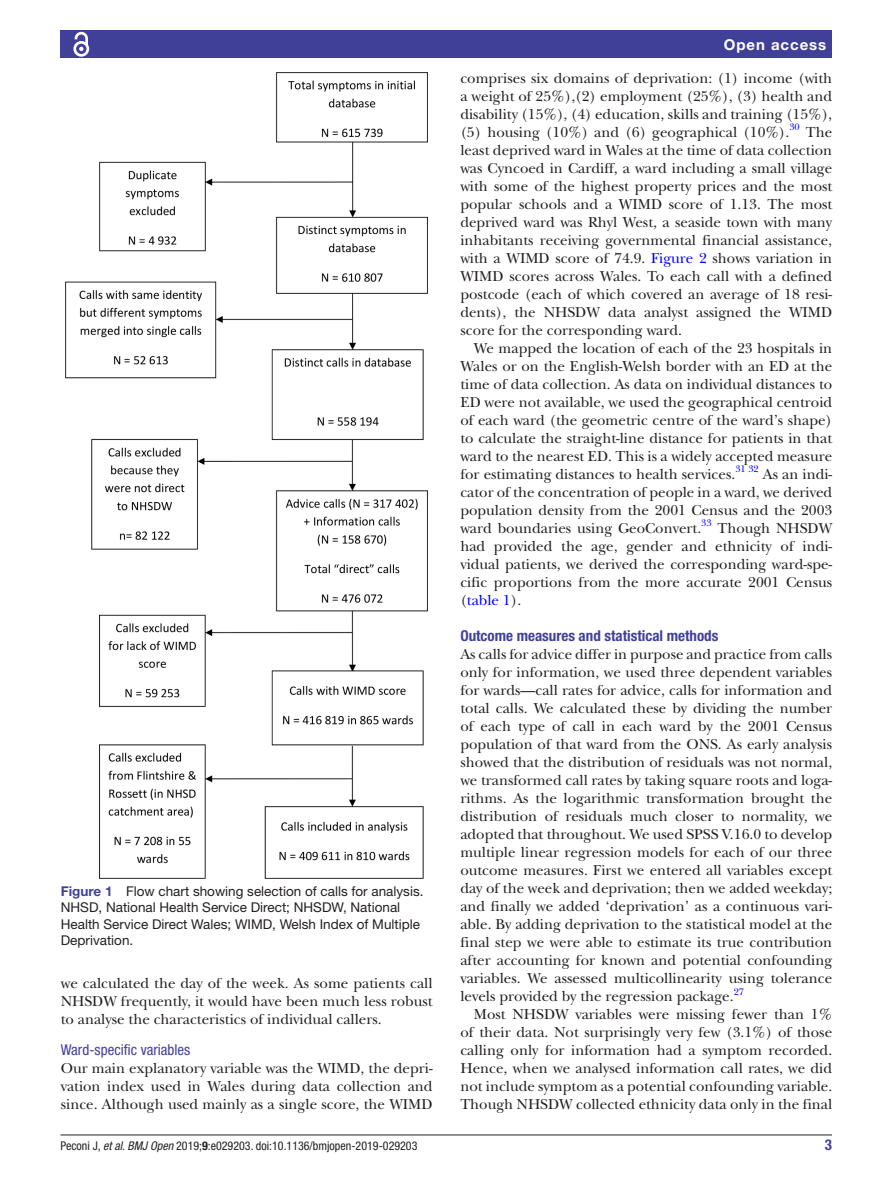
<style>
.page{position:relative;width:893px;height:1191px;background:#fff}
.page>*{position:absolute;margin:0;border:0;box-sizing:border-box;transform-origin:0 0}
.t1{font:15px/18px "New Baskerville";color:#231f20;text-align:justify}
.t2{font:700 condensed 15px "Helvetica Neue LT Std";color:#414099}
.t3{font:condensed 15px "Helvetica Neue LT Std";color:#414099}
.t4{font:700 15px "Helvetica Neue LT Std";letter-spacing:.065em;color:#fff}
.t5{font:13.5px/16.2px "Helvetica Neue LT Std";color:#231f20}
.t6{font:condensed 12px "Helvetica Neue LT Std";color:#231f20}
.t7{font:9.9px "New Baskerville";color:#00f}
.s1{font-weight:700;color:#414099}
.s2{color:#00f}
.s3{font-style:italic}
.s4{font-weight:700}
</style>
<div class="page">
<hr style="left:61px;top:1134px;width:771px;height:1px;background:#231f20">
<div style="left:61px;top:31px;width:771px;height:27px;background:#414099"></div>
<svg style="left:73px;top:31px;width:17px;height:26px"></svg>
<img style="left:66px;top:73px;width:361px;height:805px">
<p class="t5" style="left:61px;top:883px;width:364px"><span class="s1">Figure 1</span> Flow chart showing selection of calls for analysis.<br>NHSD, National Health Service Direct; NHSDW, National Health Service Direct Wales; WIMD, Welsh Index of Multiple Deprivation.</p>
<p class="t1" style="left:61px;top:974px;width:373px">we calculated the day of the week. As some patients call NHSDW frequently, it would have been much less robust to analyse the characteristics of individual callers.</p>
<p class="t3" style="left:61px;top:1041px;width:131px">Ward-specific variables</p>
<p class="t1" style="left:61px;top:1059px;width:373px">Our main explanatory variable was the WIMD, the depri&shy;vation index used in Wales during data collection and since. Although used mainly as a single score, the WIMD</p>
<p class="t4" style="left:724px;top:35px;width:104px">Open access</p>
<p class="t1" style="left:460px;top:69px;width:373px">comprises six domains of deprivation: (1) income (with a weight of 25%),(2) employment (25%), (3) health and disability (15%), (4) education, skills and training (15%), (5) housing (10%) and (6) geographical (10%).</p>
<p class="t7" style="left:789px;top:121px;width:12px">30</p>
<p class="t1" style="left:460px;top:123px;width:373px;text-indent:345px">The least deprived ward in Wales at the time of data collection was Cyncoed in Cardiff, a ward including a small village with some of the highest property prices and the most popular schools and a WIMD score of 1.13. The most deprived ward was Rhyl West, a seaside town with many inhabitants receiving governmental financial assistance, with a WIMD score of 74.9. <span class="s2">Figure 2</span> shows variation in WIMD scores across Wales. To each call with a defined postcode (each of which covered an average of 18 resi&shy;dents), the NHSDW data analyst assigned the WIMD score for the corresponding ward.</p>
<p class="t1" style="left:460px;top:339px;width:373px;text-indent:14px">We mapped the location of each of the 23 hospitals in Wales or on the English-Welsh border with an ED at the time of data collection. As data on individual distances to ED were not available, we used the geographical centroid of each ward (the geometric centre of the ward’s shape) to calculate the straight-line distance for patients in that ward to the nearest ED. This is a widely accepted measure for estimating distances to health services.</p>
<p class="t7" style="left:735px;top:463px;width:25px">31 32</p>
<p class="t1" style="left:460px;top:465px;width:373px;text-indent:302px">As an indi&shy;cator of the concentration of people in a ward, we derived population density from the 2001 Census and the 2003 ward boundaries using GeoConvert.</p>
<p class="t7" style="left:701px;top:517px;width:12px">33</p>
<p class="t1" style="left:460px;top:519px;width:373px;text-indent:257px">Though NHSDW had provided the age, gender and ethnicity of indi&shy;vidual patients, we derived the corresponding ward-spe&shy;cific proportions from the more accurate 2001 Census (<span class="s2">table 1</span>).</p>
<p class="t2" style="left:460px;top:627px;width:260px">Outcome measures and statistical methods</p>
<p class="t1" style="left:460px;top:645px;width:373px">As calls for advice differ in purpose and practice from calls only for information, we used three dependent variables for wards—call rates for advice, calls for information and total calls. We calculated these by dividing the number of each type of call in each ward by the 2001 Census population of that ward from the ONS. As early analysis showed that the distribution of residuals was not normal, we transformed call rates by taking square roots and loga&shy;rithms. As the logarithmic transformation brought the distribution of residuals much closer to normality, we adopted that throughout. We used SPSS V.16.0 to develop multiple linear regression models for each of our three outcome measures. First we entered all variables except day of the week and deprivation; then we added weekday; and finally we added ‘deprivation’ as a continuous vari&shy;able. By adding deprivation to the statistical model at the final step we were able to estimate its true contribution after accounting for known and potential confounding variables. We assessed multicollinearity using tolerance levels provided by the regression package.</p>
<p class="t7" style="left:734px;top:985px;width:12px">27</p>
<p class="t1" style="left:460px;top:1005px;width:373px;text-indent:14px">Most NHSDW variables were missing fewer than 1% of their data. Not surprisingly very few (3.1%) of those calling only for information had a symptom recorded.<br>Hence, when we analysed information call rates, we did not include symptom as a potential confounding variable.<br>Though NHSDW collected ethnicity data only in the final</p>
<p class="t6" style="left:61px;top:1138px;width:358px">Peconi J, <span class="s3">et al</span>. <span class="s3">BMJ Open</span> 2019;<span class="s4">9</span>:e029203. doi:10.1136/bmjopen-2019-029203</p>
<p class="t2" style="left:825px;top:1135px;width:9px">3</p>
</div>
